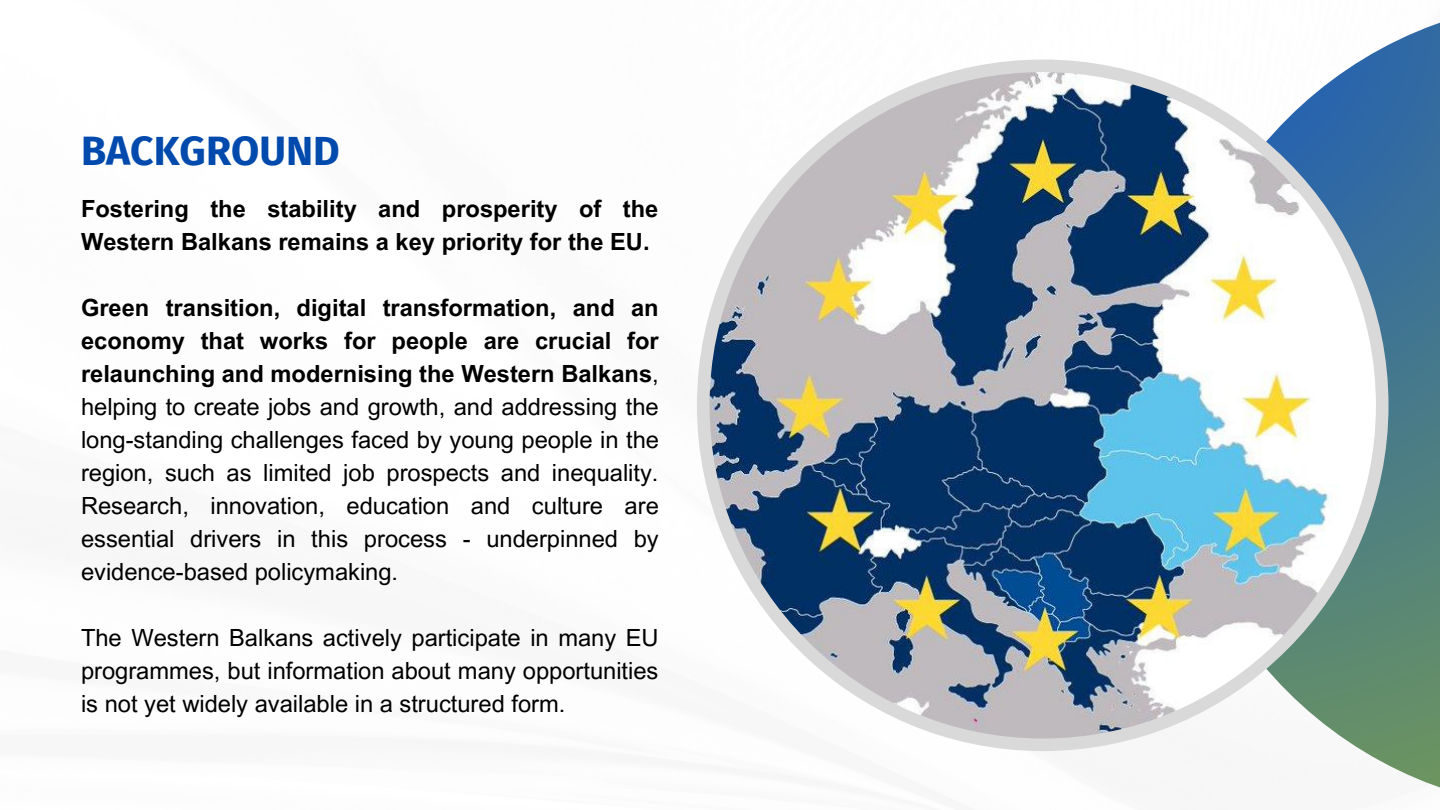
<style>
.page{position:relative;width:1440px;height:810px;background:#fff}
.page>*{position:absolute;margin:0;border:0;box-sizing:border-box;transform-origin:0 0}
.t1{font:700 40.9px "Fira Sans";color:#004aad}
.t2{font:23.7px/33px "Arial MT Pro";color:#000;text-align:justify}
.t3{font:700 23.7px/33px "Arial MT Pro";color:#000}
.s1{font-weight:700}
</style>
<div class="page">
<svg style="left:1362px;top:22px;width:78px;height:766px;background:#55838f"></svg>
<svg style="left:697px;top:60px;width:692px;height:691px"></svg>
<h1 class="t1" style="left:81px;top:127px;width:260px">BACKGROUND</h1>
<p class="t3" style="left:81px;top:196px;width:579px">Fostering the stability and prosperity of the<br>Western Balkans remains a key priority for the EU.</p>
<p class="t2" style="left:81px;top:295px;width:580px"><span class="s1">Green transition, digital transformation, and an economy that works for people are crucial for relaunching and modernising the Western Balkans</span>, helping to create jobs and growth, and addressing the long-standing challenges faced by young people in the region, such as limited job prospects and inequality.<br>Research, innovation, education and culture are essential drivers in this process - underpinned by evidence-based policymaking.</p>
<p class="t2" style="left:81px;top:625px;width:579px">The Western Balkans actively participate in many EU programmes, but information about many opportunities is not yet widely available in a structured form.</p>
</div>
